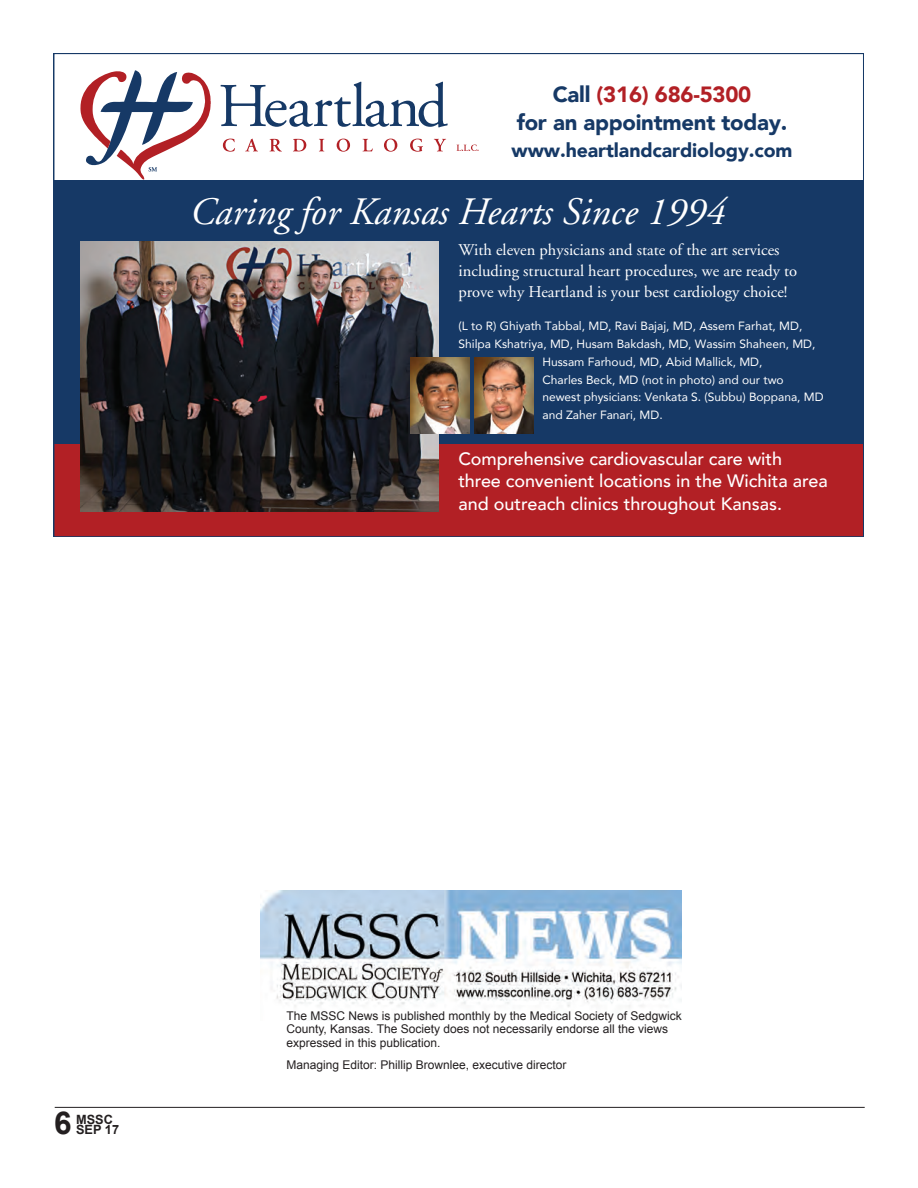
<style>
.page{position:relative;width:918px;height:1188px;background:#fff}
.page>*{position:absolute;margin:0;border:0;box-sizing:border-box;transform-origin:0 0}
.t1{font:italic 38.85px "Adobe Garamond";color:#fff}
.Subhead_1{font:700 31.5px "Arial";color:#231f20}
.t2{font:900 22.05px/27.6px "Avenir";letter-spacing:-.01em;color:#163966;text-align:center}
.t3{font:900 19.35px "Avenir";letter-spacing:-.005em;color:#163966}
.t4{font:500 17.85px/22.4px "Avenir";letter-spacing:-.005em;color:#fff}
.t5{font:16.35px/20.9px "Adobe Garamond";color:#fff}
.Subhead_1-2{font:700 12.75px/10.5px "Arial";color:#231f20}
.t6{font:12px "Avenir";color:#fff}
.Credentials{font:12px/13.5px "Arial";color:#231f20}
.s1{color:#b22025}
</style>
<div class="page">
<img style="left:260px;top:890px;width:422px;height:131px">
<hr style="left:55px;top:1107px;width:810px;height:1px;background:#231f20">
<div style="left:54px;top:180px;width:810px;height:357px;background:#163966"></div>
<img style="left:475px;top:357px;width:58px;height:76px">
<svg style="left:223px;top:139px;width:12px;height:13px"></svg>
<svg style="left:245px;top:139px;width:13px;height:12px"></svg>
<svg style="left:270px;top:139px;width:12px;height:13px"></svg>
<svg style="left:293px;top:139px;width:13px;height:12px"></svg>
<svg style="left:319px;top:139px;width:5px;height:12px"></svg>
<svg style="left:337px;top:139px;width:13px;height:13px"></svg>
<svg style="left:363px;top:139px;width:10px;height:12px"></svg>
<svg style="left:384px;top:139px;width:13px;height:13px"></svg>
<svg style="left:410px;top:139px;width:13px;height:13px"></svg>
<svg style="left:434px;top:139px;width:12px;height:12px"></svg>
<svg style="left:220px;top:82px;width:228px;height:45px"></svg>
<svg style="left:457px;top:145px;width:22px;height:6px"></svg>
<svg style="left:80px;top:70px;width:131px;height:110px"></svg>
<div style="left:54px;top:444px;width:810px;height:93px;background:#b22025"></div>
<img style="left:80px;top:241px;width:358px;height:270px">
<img style="left:411px;top:358px;width:59px;height:75px">
<p class="t2" style="left:517px;top:80px;width:272px">Call <span class="s1">(316) 686-5300<br></span>for an appointment today.</p>
<p class="t3" style="left:512px;top:134px;width:282px">www.heartlandcardiology.com</p>
<p class="t1" style="left:188px;top:191px;width:537px">Caring for Kansas Hearts Since 1994</p>
<p class="t5" style="left:459px;top:240px;width:340px">With eleven physicians and state of the art services including structural heart procedures, we are ready to prove why Heartland is your best cardiology choice!</p>
<p class="t6" style="left:458px;top:316px;width:345px">(L to R) Ghiyath Tabbal, MD, Ravi Bajaj, MD, Assem Farhat, MD,</p>
<p class="t6" style="left:458px;top:334px;width:359px">Shilpa Kshatriya, MD, Husam Bakdash, MD, Wassim Shaheen, MD,</p>
<p class="t6" style="left:542px;top:352px;width:222px">Hussam Farhoud, MD, Abid Mallick, MD,</p>
<p class="t6" style="left:542px;top:370px;width:243px">Charles Beck, MD (not in photo) and our two</p>
<p class="t6" style="left:542px;top:388px;width:283px">newest physicians: Venkata S. (Subbu) Boppana, MD</p>
<p class="t6" style="left:542px;top:406px;width:122px">and Zaher Fanari, MD.</p>
<p class="t4" style="left:458px;top:447px;width:371px">Comprehensive cardiovascular care with three convenient locations in the Wichita area and outreach clinics throughout Kansas.</p>
<p class="Subhead_1" style="left:54px;top:1102px;width:19px">6</p>
<p class="Subhead_1-2" style="left:76px;top:1114px;width:45px">MSSC<br>SEP 17</p>
<p class="Credentials" style="left:286px;top:1009px;width:397px">The MSSC News is published monthly by the Medical Society of Sedgwick<br>County, Kansas. The Society does not necessarily endorse all the views expressed in this publication.</p>
<p class="Credentials" style="left:286px;top:1058px;width:282px">Managing Editor: Phillip Brownlee, executive director</p>
</div>
